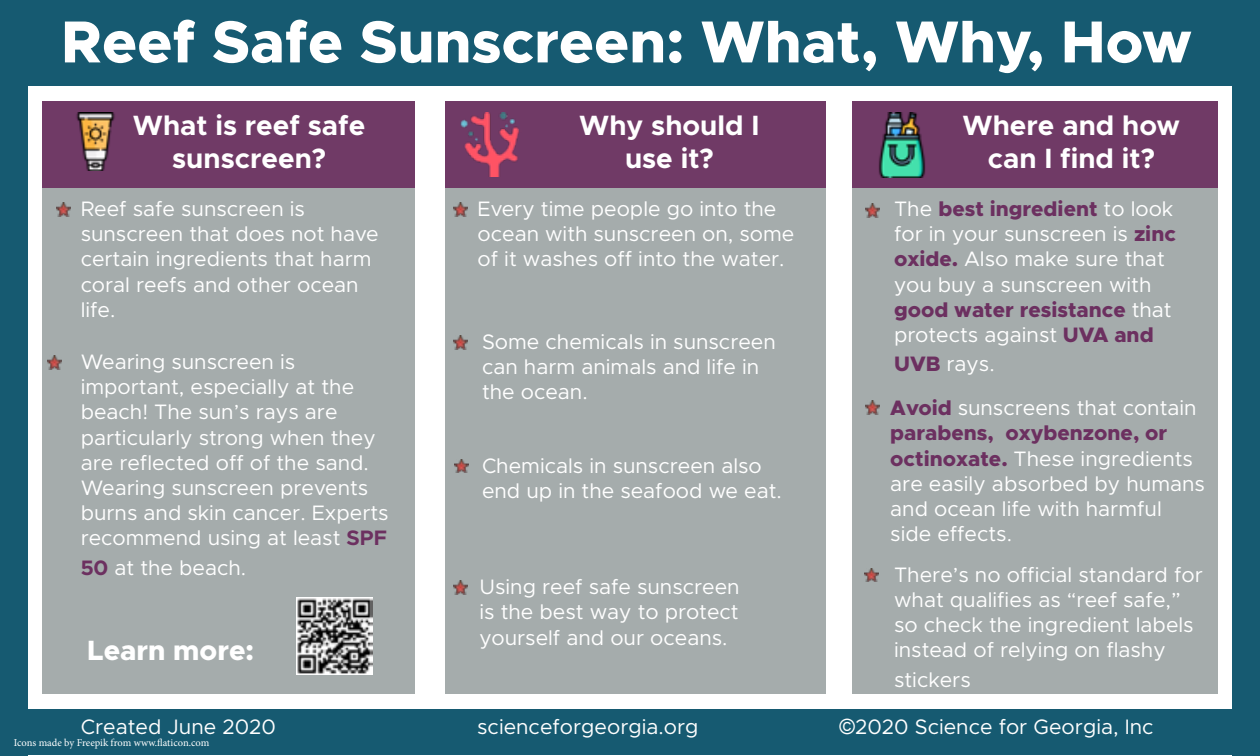
<style>
.page{position:relative;width:1260px;height:756px;background:#fff}
.page>*{position:absolute;margin:0;border:0;box-sizing:border-box;transform-origin:0 0}
.t1{font:800 59.5px "Metropolis";color:#fff}
.t2{font:700 28px/33.6px "Metropolis";color:#fff;text-align:center}
.t3{font:800 28px "Metropolis";color:#fff}
.t4{font:21px/25.2px "Metropolis";color:#fff}
.t5{font:10.5px "Minion Pro";color:#fff}
.s1{font-weight:700;color:#6c3060}
.s2{font-weight:800;color:#6c3060}
.s3{font-family:"Arial"}
</style>
<div class="page">
<div style="left:0;top:0;width:1260px;height:86px;background:#165a71"></div>
<div style="left:42px;top:101px;width:372px;height:593px;background:#a5acac"></div>
<div style="left:446px;top:101px;width:380px;height:593px;background:#a5acac"></div>
<div style="left:42px;top:101px;width:372px;height:87px;background:#703a66"></div>
<div style="left:446px;top:101px;width:380px;height:87px;background:#703a66"></div>
<div style="left:853px;top:101px;width:365px;height:593px;background:#a5acac"></div>
<div style="left:853px;top:101px;width:365px;height:87px;background:#703a66"></div>
<img style="left:879px;top:112px;width:46px;height:65px">
<div style="left:21px;top:709px;width:1239px;height:46px;background:#165a71"></div>
<div style="left:0;top:74px;width:28px;height:682px;background:#165a71"></div>
<div style="left:1232px;top:74px;width:28px;height:682px;background:#165a71"></div>
<img style="left:460px;top:113px;width:59px;height:64px">
<img style="left:76px;top:112px;width:39px;height:59px">
<img style="left:47px;top:356px;width:14px;height:13px">
<img style="left:454px;top:202px;width:13px;height:14px">
<img style="left:454px;top:335px;width:13px;height:14px">
<img style="left:454px;top:459px;width:14px;height:14px">
<img style="left:56px;top:202px;width:14px;height:14px">
<svg style="left:454px;top:581px;width:13px;height:13px"></svg>
<img style="left:864px;top:568px;width:14px;height:14px">
<img style="left:865px;top:203px;width:14px;height:14px">
<img style="left:865px;top:401px;width:14px;height:14px">
<img style="left:296px;top:598px;width:77px;height:76px">
<p class="t1" style="left:61px;top:4px;width:1132px">Reef Safe Sunscreen: What, Why, How</p>
<p class="t2" style="left:133px;top:108px;width:234px">What is reef safe sunscreen?</p>
<p class="t4" style="left:81px;top:196px;width:226px">Reef safe sunscreen is</p>
<p class="t4" style="left:81px;top:221px;width:300px">sunscreen that does not have certain ingredients that harm coral reefs and other ocean life.</p>
<p class="t4" style="left:81px;top:349px;width:216px">Wearing sunscreen is</p>
<p class="t4" style="left:81px;top:374px;width:310px">important, especially at the beach! The sun’s rays are particularly strong when they are reflected off of the sand.<br>Wearing sunscreen prevents burns and skin cancer. Experts recommend using at least <span class="s1">SPF</span></p>
<p class="t4" style="left:81px;top:555px;width:167px"><span class="s1">50</span> at the beach.</p>
<p class="t3" style="left:87px;top:633px;width:168px">Learn more:</p>
<p class="t2" style="left:579px;top:108px;width:182px">Why should I use it?</p>
<p class="t4" style="left:478px;top:196px;width:318px">Every time people go into the ocean with sunscreen on, some of it washes off into the water.</p>
<p class="t4" style="left:482px;top:329px;width:295px">Some chemicals in sunscreen can harm animals and life in the ocean.</p>
<p class="t4" style="left:482px;top:453px;width:301px">Chemicals in sunscreen also end up in the seafood we eat.</p>
<p class="t4" style="left:479px;top:574px;width:262px;text-align:justify">Using reef safe sunscreen is the best way to protect yourself and our oceans.</p>
<p class="t2" style="left:963px;top:108px;width:219px">Where and how can I find it?</p>
<p class="t4" style="left:894px;top:196px;width:283px">The <span class="s2">best ingredient</span> to look for in your sunscreen is <span class="s2">zinc oxide.</span> Also make sure that you buy a sunscreen with <span class="s2">good water resistance</span> that protects against <span class="s2">UVA and</span></p>
<p class="t4" style="left:894px;top:352px;width:102px"><span class="s2">UVB</span> rays.</p>
<p class="t4" style="left:890px;top:395px;width:316px"><span class="s2">Avoid</span> sunscreens that contain <span class="s2">parabens, oxybenzone, or octinoxate.</span> These ingredients are easily absorbed by humans and ocean life with harmful side effects.</p>
<p class="t4" style="left:894px;top:562px;width:310px">There’s no official standard for what qualifies as “reef safe,” so check the ingredient labels instead of relying on flashy</p>
<p class="t4" style="left:894px;top:667px;width:78px">stickers</p>
<p class="t4" style="left:81px;top:714px;width:197px">Created June 2020</p>
<p class="t4" style="left:477px;top:714px;width:223px">scienceforgeorgia.org</p>
<p class="t4" style="left:840px;top:714px;width:315px"><span class="s3">©</span>2020 Science for Georgia, Inc</p>
<p class="t5" style="left:14px;top:736px;width:197px">Icons made by Freepik from www.flaticon.com</p>
</div>
